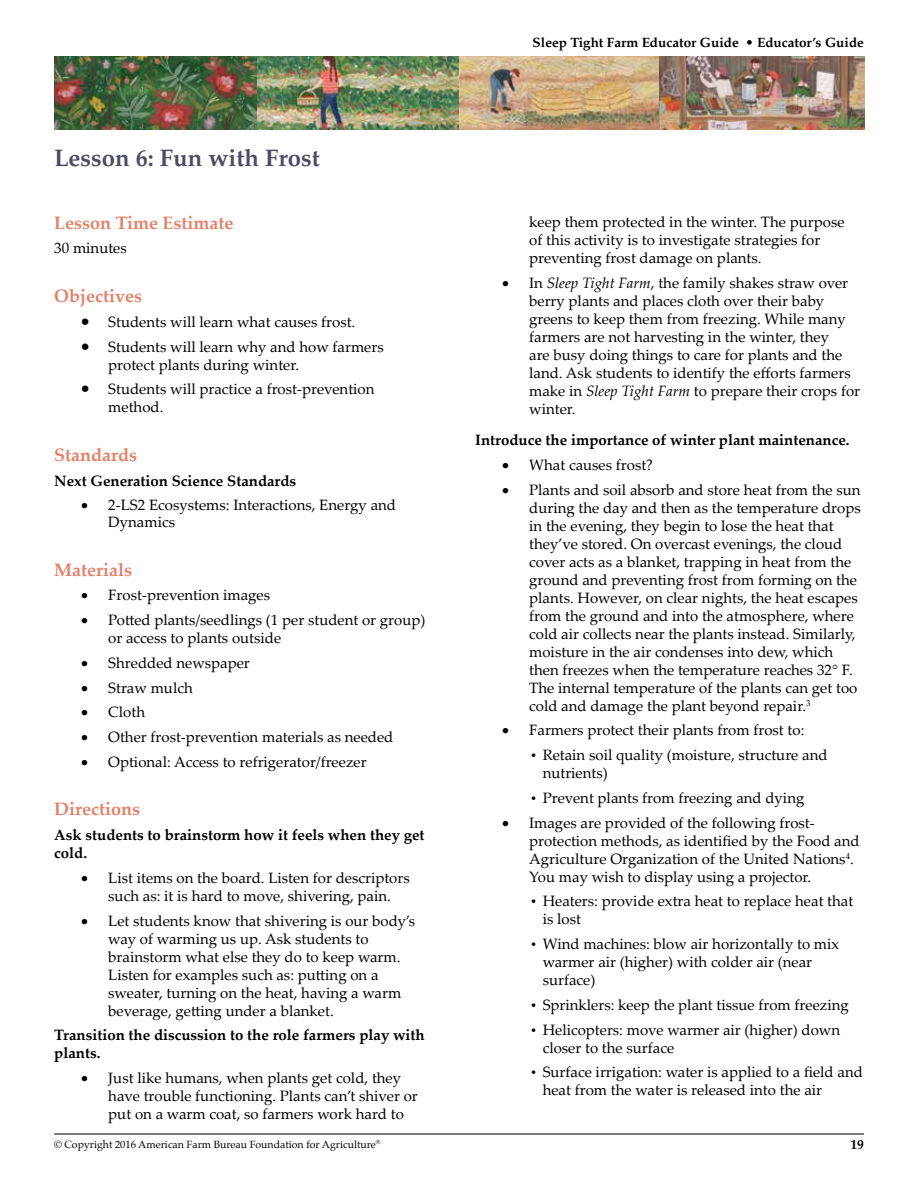
<style>
.page{position:relative;width:918px;height:1188px;background:#fff}
.page>*{position:absolute;margin:0;border:0;box-sizing:border-box;transform-origin:0 0}
.t1{font:700 24px "Palatino";color:#4d4c67}
.t2{font:700 18px "Palatino Linotype";color:#e38169}
.t3{font:15px/18px "Palatino Linotype";color:#000}
.t4{font:700 15px/18px "Palatino Linotype";color:#000}
.t5{font:700 13.5px "Palatino";color:#000}
.t6{font:10.5px "Palatino";color:#000}
.s1{font-style:italic}
.s2{font-family:"Courier New"}
</style>
<div class="page">
<hr style="left:54px;top:1134px;width:810px;height:1px;background:#000">
<img style="left:55px;top:56px;width:604px;height:74px">
<img style="left:659px;top:56px;width:206px;height:74px">
<h1 class="t1" style="left:54px;top:144px;width:267px">Lesson 6: Fun with Frost</h1>
<p class="t2" style="left:54px;top:211px;width:181px">Lesson Time Estimate</p>
<p class="t3" style="left:54px;top:239px;width:74px">30 minutes</p>
<p class="t2" style="left:54px;top:283px;width:89px">Objectives</p>
<p class="t3" style="left:81px;top:312px;width:276px">• Students will learn what causes frost.</p>
<p class="t3" style="left:108px;top:337px;width:277px;text-indent:-27px">• Students will learn why and how farmers protect plants during winter.</p>
<p class="t3" style="left:108px;top:380px;width:268px;text-indent:-27px">• Students will practice a frost-prevention method.</p>
<p class="t2" style="left:54px;top:442px;width:84px">Standards</p>
<p class="t4" style="left:54px;top:471px;width:244px">Next Generation Science Standards</p>
<p class="t3" style="left:108px;top:495px;width:289px;line-height:17.2px;text-indent:-27px">• 2-LS2 Ecosystems: Interactions, Energy and<br>Dynamics</p>
<p class="t2" style="left:54px;top:557px;width:79px">Materials</p>
<p class="t3" style="left:81px;top:586px;width:190px">• Frost-prevention images</p>
<p class="t3" style="left:108px;top:610px;width:319px;text-indent:-27px">• Potted plants/seedlings (1 per student or group) or access to plants outside</p>
<p class="t3" style="left:81px;top:653px;width:170px">• Shredded newspaper</p>
<p class="t3" style="left:81px;top:678px;width:113px">• Straw mulch</p>
<p class="t3" style="left:81px;top:703px;width:65px">• Cloth</p>
<p class="t3" style="left:81px;top:727px;width:314px">• Other frost-prevention materials as needed</p>
<p class="t3" style="left:81px;top:752px;width:287px">• Optional: Access to refrigerator/freezer</p>
<p class="t2" style="left:54px;top:796px;width:87px">Directions</p>
<p class="t4" style="left:54px;top:825px;width:372px">Ask students to brainstorm how it feels when they get cold.</p>
<p class="t3" style="left:81px;top:868px;width:330px;text-align:center">• List items on the board. Listen for descriptors such as: it is hard to move, shivering, pain.</p>
<p class="t3" style="left:108px;top:911px;width:308px;text-indent:-27px">• Let students know that shivering is our body’s way of warming us up. Ask students to brainstorm what else they do to keep warm.<br>Listen for examples such as: putting on a sweater, turning on the heat, having a warm beverage, getting under a blanket.</p>
<p class="t4" style="left:54px;top:1026px;width:372px">Transition the discussion to the role farmers play with plants.</p>
<p class="t3" style="left:108px;top:1068px;width:311px;text-indent:-27px">• Just like humans, when plants get cold, they have trouble functioning. Plants can’t shiver or put on a warm coat, so farmers work hard to</p>
<p class="t5" style="left:533px;top:35px;width:333px">Sleep Tight Farm Educator Guide • Educator’s Guide</p>
<p class="t3" style="left:529px;top:212px;width:317px">keep them protected in the winter. The purpose of this activity is to investigate strategies for preventing frost damage on plants.</p>
<p class="t3" style="left:529px;top:273px;width:332px;text-indent:-27px">• In <span class="s1">Sleep Tight Farm</span>, the family shakes straw over berry plants and places cloth over their baby greens to keep them from freezing. While many farmers are not harvesting in the winter, they<br>are busy doing things to care for plants and the land. Ask students to identify the efforts farmers make in <span class="s1">Sleep Tight Farm</span> to prepare their crops for winter.</p>
<p class="t4" style="left:475px;top:431px;width:376px">Introduce the importance of winter plant maintenance.</p>
<p class="t3" style="left:502px;top:455px;width:152px">• What causes frost?</p>
<p class="t3" style="left:529px;top:480px;width:333px;text-indent:-27px">• Plants and soil absorb and store heat from the sun during the day and then as the temperature drops in the evening, they begin to lose the heat that they’ve stored. On overcast evenings, the cloud cover acts as a blanket, trapping in heat from the ground and preventing frost from forming on the plants. However, on clear nights, the heat escapes from the ground and into the atmosphere, where cold air collects near the plants instead. Similarly, moisture in the air condenses into dew, which then freezes when the temperature reaches 32° F.<br>The internal temperature of the plants can get too cold and damage the plant beyond repair.<sup>3</sup></p>
<p class="t3" style="left:502px;top:721px;width:304px">• Farmers protect their plants from frost to:</p>
<p class="t3" style="left:543px;top:746px;width:286px;text-indent:-14px"><span class="s2">•</span> Retain soil quality (moisture, structure and nutrients)</p>
<p class="t3" style="left:529px;top:788px;width:277px"><span class="s2">•</span> Prevent plants from freezing and dying</p>
<p class="t3" style="left:529px;top:813px;width:332px;text-indent:-27px">• Images are provided of the following frost&shy;protection methods, as identified by the Food and Agriculture Organization of the United Nations<sup>4</sup>.<br>You may wish to display using a projector.</p>
<p class="t3" style="left:543px;top:892px;width:312px;text-indent:-14px"><span class="s2">•</span> Heaters: provide extra heat to replace heat that is lost</p>
<p class="t3" style="left:543px;top:935px;width:298px;text-indent:-14px"><span class="s2">•</span> Wind machines: blow air horizontally to mix warmer air (higher) with colder air (near surface)</p>
<p class="t3" style="left:529px;top:995px;width:321px"><span class="s2">•</span> Sprinklers: keep the plant tissue from freezing</p>
<p class="t3" style="left:543px;top:1020px;width:299px;text-indent:-14px"><span class="s2">•</span> Helicopters: move warmer air (higher) down closer to the surface</p>
<p class="t3" style="left:543px;top:1063px;width:322px;text-indent:-14px"><span class="s2">•</span> Surface irrigation: water is applied to a field and heat from the water is released into the air</p>
<p class="t6" style="left:54px;top:1136px;width:328px">© Copyright 2016 American Farm Bureau Foundation for Agriculture<sup>®</sup></p>
<p class="t5" style="left:851px;top:1136px;width:15px">19</p>
</div>
